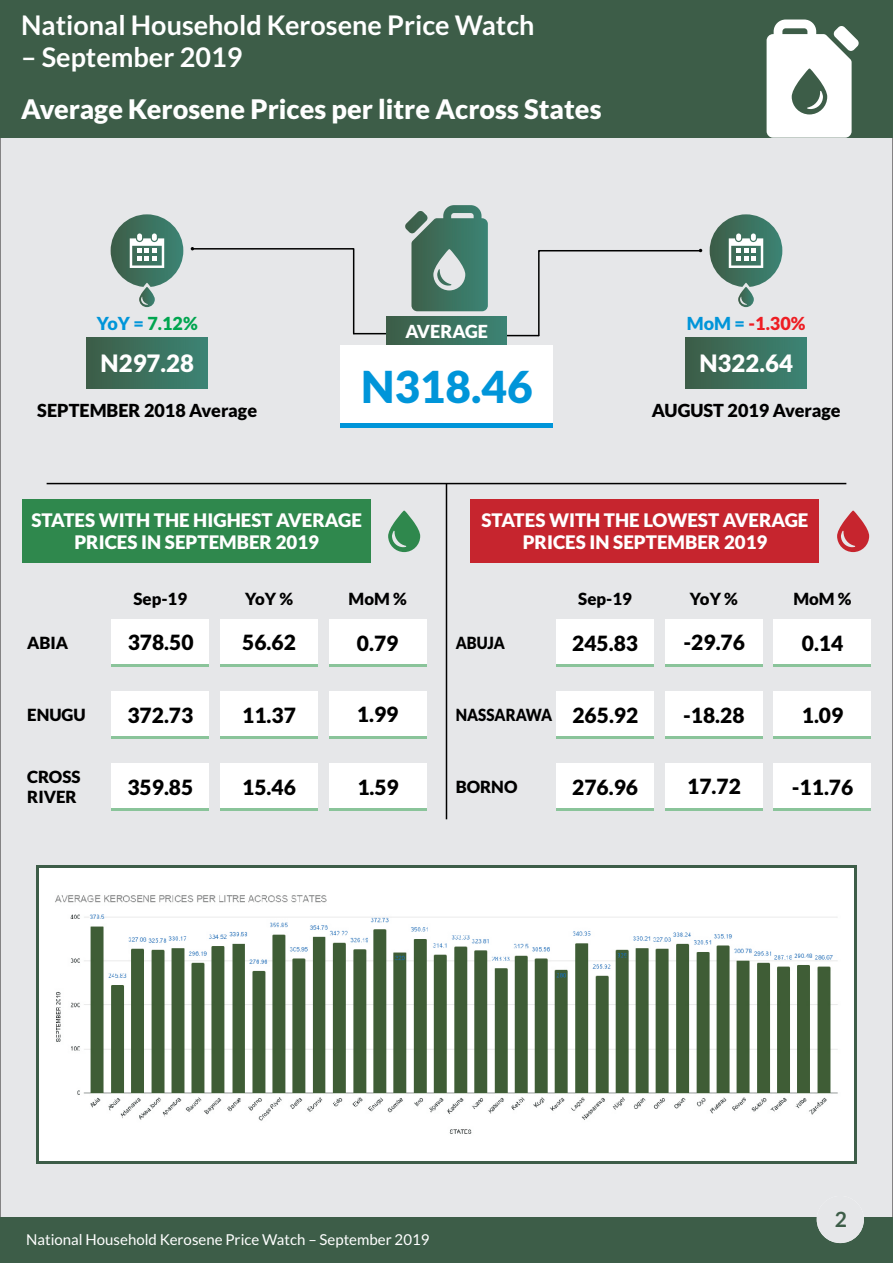
<style>
.page{position:relative;width:893px;height:1263px;background:#fff}
.page>*{position:absolute;margin:0;border:0;box-sizing:border-box;transform-origin:0 0}
.t1{font:900 44.1px "Lato";color:#0095d9}
.t2{font:700 27px "Lato";color:#fff}
.t3{font:900 27px "Lato";color:#fff}
.t4{font:900 24px "Lato";color:#fff}
.t5{font:900 21px "Lato";color:#000}
.t6{font:700 21px "Lato";color:#3d5d48}
.t7{font:900 18.75px/22.4px "Lato";color:#fff;text-align:center}
.t8{font:900 18px "Lato";color:#000}
.t9{font:900 18px "Lato";color:#ee1d23}
.t10{font:900 18px "Lato";color:#00a54f}
.t11{font:900 18px "Lato";color:#fff}
.t12{font:900 16.8px/20.1px "Lato";color:#000}
.t13{font:900 16.8px "Lato";color:#000;scale:.9 1}
.t14{font:15px "Lato";color:#fff}
.s1{color:#0095d9}
</style>
<div class="page">
<div style="left:0;top:138px;width:893px;height:1080px;background:#e6e7e9"></div>
<div style="left:0;top:1218px;width:893px;height:45px;background:#3d5d48"></div>
<div style="left:817px;top:1196px;width:47px;height:47px;background:#e6e7e9;border-radius:50%"></div>
<div style="left:0;top:0;width:893px;height:138px;background:#3d5d48"></div>
<svg style="left:767px;top:20px;width:92px;height:118px"></svg>
<div style="left:537px;top:249px;width:165px;height:88px;background:#e6e7e9"></div>
<hr style="left:503px;top:335px;width:36px;height:1px;background:#000">
<hr style="left:354px;top:333px;width:40px;height:1px;background:#000">
<div style="left:191px;top:247px;width:164px;height:88px;background:#e6e7e9"></div>
<div style="left:386px;top:316px;width:121px;height:31px;background:linear-gradient(to right,#3d5d47,#3b8474)"></div>
<div style="left:340px;top:345px;width:213px;height:83px;background:#fff"></div>
<hr style="left:340px;top:424px;width:213px;height:4px;background:#0095d9">
<div style="left:86px;top:338px;width:122px;height:51px;background:linear-gradient(to right,#3d5d47,#3b8474)"></div>
<div style="left:685px;top:338px;width:122px;height:51px;background:linear-gradient(to right,#3d5d47,#3b8474)"></div>
<hr style="left:446px;top:484px;width:1px;height:335px;background:#000">
<hr style="left:47px;top:483px;width:799px;height:1px;background:#000">
<div style="left:22px;top:500px;width:349px;height:63px;background:#2f884d"></div>
<div style="left:470px;top:500px;width:349px;height:63px;background:#c6252e"></div>
<div style="left:112px;top:619px;width:97px;height:48px;background:#fff"></div>
<hr style="left:112px;top:664px;width:97px;height:3px;background:#8ac49a">
<div style="left:220px;top:619px;width:97px;height:48px;background:#fff"></div>
<hr style="left:220px;top:664px;width:97px;height:3px;background:#8ac49a">
<div style="left:329px;top:619px;width:97px;height:48px;background:#fff"></div>
<hr style="left:329px;top:664px;width:97px;height:3px;background:#8ac49a">
<div style="left:112px;top:691px;width:97px;height:48px;background:#fff"></div>
<hr style="left:112px;top:736px;width:97px;height:3px;background:#8ac49a">
<div style="left:220px;top:691px;width:97px;height:48px;background:#fff"></div>
<hr style="left:220px;top:736px;width:97px;height:3px;background:#8ac49a">
<div style="left:329px;top:691px;width:97px;height:48px;background:#fff"></div>
<hr style="left:329px;top:736px;width:97px;height:3px;background:#8ac49a">
<div style="left:112px;top:763px;width:97px;height:48px;background:#fff"></div>
<hr style="left:112px;top:808px;width:97px;height:3px;background:#8ac49a">
<div style="left:220px;top:763px;width:97px;height:48px;background:#fff"></div>
<hr style="left:220px;top:808px;width:97px;height:3px;background:#8ac49a">
<div style="left:329px;top:763px;width:97px;height:48px;background:#fff"></div>
<hr style="left:329px;top:808px;width:97px;height:3px;background:#8ac49a">
<div style="left:556px;top:619px;width:98px;height:48px;background:#fff"></div>
<hr style="left:556px;top:664px;width:98px;height:3px;background:#8ac49a">
<div style="left:665px;top:619px;width:97px;height:48px;background:#fff"></div>
<hr style="left:665px;top:664px;width:97px;height:3px;background:#8ac49a">
<div style="left:774px;top:619px;width:97px;height:48px;background:#fff"></div>
<hr style="left:774px;top:664px;width:97px;height:3px;background:#8ac49a">
<div style="left:556px;top:691px;width:98px;height:48px;background:#fff"></div>
<hr style="left:556px;top:736px;width:98px;height:3px;background:#8ac49a">
<div style="left:665px;top:691px;width:97px;height:48px;background:#fff"></div>
<hr style="left:665px;top:736px;width:97px;height:3px;background:#8ac49a">
<div style="left:774px;top:691px;width:97px;height:48px;background:#fff"></div>
<hr style="left:774px;top:736px;width:97px;height:3px;background:#8ac49a">
<div style="left:556px;top:763px;width:98px;height:48px;background:#fff"></div>
<hr style="left:556px;top:808px;width:98px;height:3px;background:#8ac49a">
<div style="left:665px;top:763px;width:97px;height:48px;background:#fff"></div>
<hr style="left:665px;top:808px;width:97px;height:3px;background:#8ac49a">
<div style="left:774px;top:763px;width:97px;height:48px;background:#fff"></div>
<hr style="left:774px;top:808px;width:97px;height:3px;background:#8ac49a">
<svg style="left:388px;top:511px;width:32px;height:41px"></svg>
<svg style="left:837px;top:511px;width:32px;height:41px"></svg>
<svg style="left:111px;top:214px;width:72px;height:93px;background:#8aa79d"></svg>
<svg style="left:710px;top:214px;width:72px;height:93px;background:#8aa79d"></svg>
<svg style="left:405px;top:205px;width:83px;height:106px;background:#678f82"></svg>
<div style="left:36px;top:865px;width:821px;height:298px;background:linear-gradient(to right,#3d5d48,#3d5d48)"></div>
<div style="left:39px;top:868px;width:815px;height:292px;background:#fff"></div>
<img style="left:55px;top:895px;width:783px;height:239px">
<h2 class="t2" style="left:21px;top:13px;width:515px">National Household Kerosene Price Watch</h2>
<h2 class="t2" style="left:21px;top:45px;width:223px">– September 2019</h2>
<h2 class="t3" style="left:21px;top:98px;width:582px">Average Kerosene Prices per litre Across States</h2>
<p class="t10" style="left:97px;top:315px;width:103px"><span class="s1">YoY =</span> 7.12%</p>
<p class="t4" style="left:101px;top:353px;width:95px">N297.28</p>
<p class="t8" style="left:37px;top:403px;width:221px">SEPTEMBER 2018 Average</p>
<p class="t11" style="left:405px;top:324px;width:84px">AVERAGE</p>
<h1 class="t1" style="left:361px;top:367px;width:173px">N318.46</h1>
<p class="t9" style="left:687px;top:315px;width:120px"><span class="s1">MoM =</span> -1.30%</p>
<p class="t4" style="left:699px;top:353px;width:95px">N322.64</p>
<p class="t8" style="left:652px;top:403px;width:190px">AUGUST 2019 Average</p>
<p class="t7" style="left:31px;top:510px;width:332px">STATES WITH THE HIGHEST AVERAGE<br>PRICES IN SEPTEMBER 2019</p>
<p class="t7" style="left:481px;top:510px;width:329px">STATES WITH THE LOWEST AVERAGE<br>PRICES IN SEPTEMBER 2019</p>
<p class="t12" style="left:27px;top:634px;width:43px">ABIA</p>
<p class="t12" style="left:27px;top:706px;width:60px">ENUGU</p>
<p class="t12" style="left:27px;top:768px;width:55px">CROSS<br>RIVER</p>
<p class="t12" style="left:133px;top:590px;width:55px">Sep-19</p>
<p class="t12" style="left:245px;top:590px;width:50px">YoY %</p>
<p class="t12" style="left:349px;top:590px;width:60px">MoM %</p>
<p class="t5" style="left:128px;top:633px;width:67px">378.50</p>
<p class="t12" style="left:578px;top:590px;width:55px">Sep-19</p>
<p class="t12" style="left:690px;top:590px;width:50px">YoY %</p>
<p class="t12" style="left:793px;top:590px;width:60px">MoM %</p>
<p class="t5" style="left:683px;top:633px;width:63px">-29.76</p>
<p class="t5" style="left:802px;top:634px;width:43px">0.14</p>
<p class="t5" style="left:242px;top:633px;width:55px">56.62</p>
<p class="t5" style="left:357px;top:634px;width:43px">0.79</p>
<p class="t5" style="left:572px;top:634px;width:67px">245.83</p>
<p class="t13" style="left:456px;top:635px;width:56px">ABUJA</p>
<p class="t5" style="left:127px;top:706px;width:67px">372.73</p>
<p class="t5" style="left:127px;top:778px;width:67px">359.85</p>
<p class="t5" style="left:242px;top:706px;width:55px">11.37</p>
<p class="t5" style="left:242px;top:777px;width:55px">15.46</p>
<p class="t5" style="left:357px;top:705px;width:43px">1.99</p>
<p class="t5" style="left:357px;top:778px;width:43px">1.59</p>
<p class="t13" style="left:456px;top:707px;width:109px">NASSARAWA</p>
<p class="t5" style="left:572px;top:706px;width:67px">265.92</p>
<p class="t5" style="left:683px;top:706px;width:63px">-18.28</p>
<p class="t5" style="left:802px;top:706px;width:43px">1.09</p>
<p class="t12" style="left:456px;top:778px;width:63px">BORNO</p>
<p class="t5" style="left:572px;top:778px;width:67px">276.96</p>
<p class="t5" style="left:687px;top:777px;width:55px">17.72</p>
<p class="t5" style="left:792px;top:778px;width:63px">-11.76</p>
<p class="t6" style="left:835px;top:1210px;width:14px">12</p>
<p class="t14" style="left:26px;top:1233px;width:405px">National Household Kerosene Price Watch – September 2019</p>
</div>
